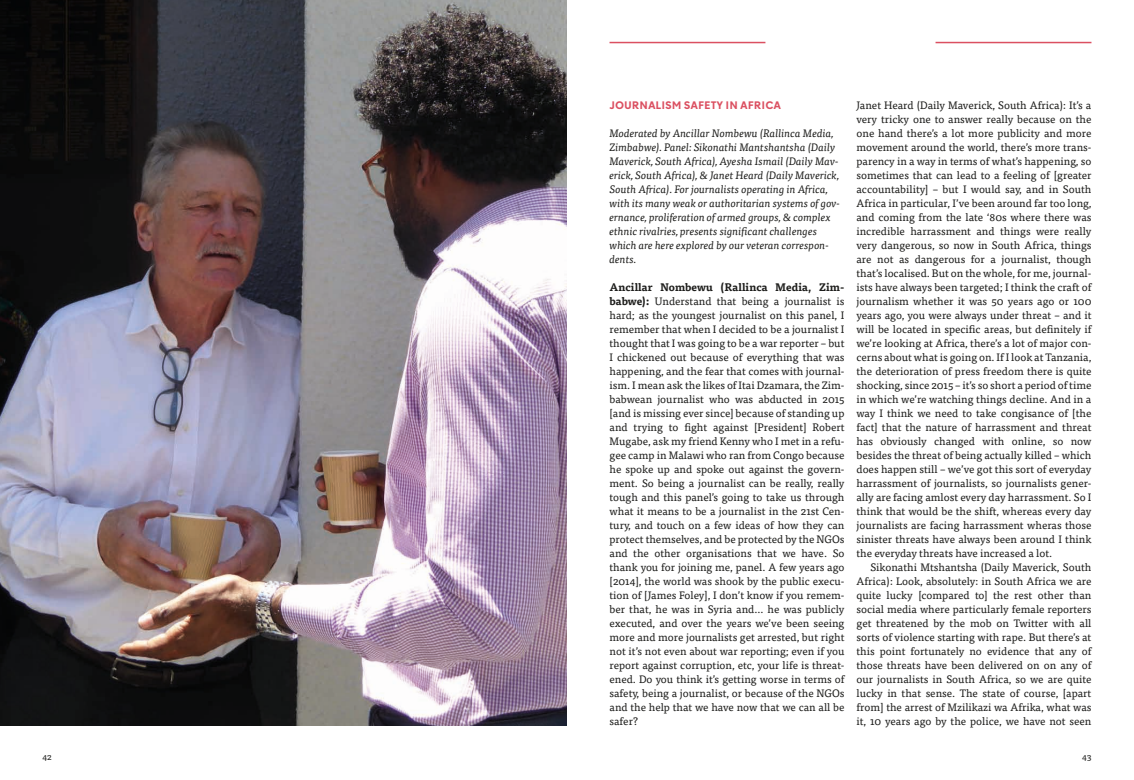
<style>
.page{position:relative;width:1134px;height:780px;background:#fff}
.page>*{position:absolute;margin:0;border:0;box-sizing:border-box;transform-origin:0 0}
.t1{font:10.8px/14px "Tisa Pro";color:#1d1d1b;text-align:justify}
.t2{font:italic 10.8px/14px "Tisa Pro";color:#1d1d1b}
.t3{font:700 10.8px "Channel 4 Chadwick";color:#db5061}
.t4{font:9px "Tisa Pro";color:#1d1d1b}
.s1{font-weight:700}
</style>
<div class="page">
<hr style="left:609px;top:42px;width:156px;height:1px;background:#db5061">
<hr style="left:935px;top:42px;width:156px;height:1px;background:#db5061">
<img style="left:0;top:0;width:567px;height:725px">
<p class="t3" style="left:609px;top:99px;width:173px">JOURNALISM SAFETY IN AFRICA</p>
<p class="t2" style="left:609px;top:125px;width:232px">Moderated by Ancillar Nombewu (Rallinca Media, Zimbabwe). Panel: Sikonathi Mantshantsha (Daily Maverick, South Africa), Ayesha Ismail (Daily Mav&shy;erick, South Africa), &amp; Janet Heard (Daily Maverick, South Africa). For journalists operating in Africa, with its many weak or authoritarian systems of gov&shy;ernance, proliferation of armed groups, &amp; complex ethnic rivalries, presents significant challenges which are here explored by our veteran correspon&shy;dents.</p>
<p class="t1" style="left:609px;top:279px;width:236px"><span class="s1">Ancillar Nombewu (Rallinca Media, Zim&shy;babwe):</span> Understand that being a journalist is hard; as the youngest journalist on this panel, I remember that when I decided to be a journalist I thought that I was going to be a war reporter – but I chickened out because of everything that was happening, and the fear that comes with journal&shy;ism. I mean ask the likes of Itai Dzamara, the Zim&shy;babwean journalist who was abducted in 2015 [and is missing ever since] because of standing up and trying to fight against [President] Robert Mugabe, ask my friend Kenny who I met in a refu&shy;gee camp in Malawi who ran from Congo because he spoke up and spoke out against the govern&shy;ment. So being a journalist can be really, really tough and this panel’s going to take us through what it means to be a journalist in the 21st Cen&shy;tury, and touch on a few ideas of how they can protect themselves, and be protected by the NGOs and the other organisations that we have. So thank you for joining me, panel. A few years ago [2014], the world was shook by the public execu&shy;tion of [James Foley], I don’t know if you remem&shy;ber that, he was in Syria and… he was publicly executed, and over the years we’ve been seeing more and more journalists get arrested, but right not it’s not even about war reporting; even if you report against corruption, etc, your life is threat&shy;ened. Do you think it’s getting worse in terms of safety, being a journalist, or because of the NGOs and the help that we have now that we can all be safer?</p>
<p class="t1" style="left:856px;top:97px;width:236px">Janet Heard (Daily Maverick, South Africa): It’s a very tricky one to answer really because on the one hand there’s a lot more publicity and more movement around the world, there’s more trans&shy;parency in a way in terms of what’s happening, so sometimes that can lead to a feeling of [greater accountability] – but I would say, and in South Africa in particular, I’ve been around far too long, and coming from the late ‘80s where there was incredible harrassment and things were really very dangerous, so now in South Africa, things are not as dangerous for a journalist, though that’s localised. But on the whole, for me, journal&shy;ists have always been targeted; I think the craft of journalism whether it was 50 years ago or 100 years ago, you were always under threat – and it will be located in specific areas, but definitely if we’re looking at Africa, there’s a lot of major con&shy;cerns about what is going on. If I look at Tanzania, the deterioration of press freedom there is quite shocking, since 2015 – it’s so short a period of time in which we’re watching things decline. And in a way I think we need to take congisance of [the fact] that the nature of harrassment and threat has obviously changed with online, so now besides the threat of being actually killed – which does happen still – we’ve got this sort of everyday harrassment of journalists, so journalists gener&shy;ally are facing amlost every day harrassment. So I think that would be the shift, whereas every day journalists are facing harrassment wheras those sinister threats have always been around I think the everyday threats have increased a lot.</p>
<p class="t1" style="left:856px;top:559px;width:236px;text-indent:14px">Sikonathi Mtshantsha (Daily Maverick, South Africa): Look, absolutely: in South Africa we are quite lucky [compared to] the rest other than social media where particularly female reporters get threatened by the mob on Twitter with all sorts of violence starting with rape. But there’s at this point fortunately no evidence that any of those threats have been delivered on on any of our journalists in South Africa, so we are quite lucky in that sense. The state of course, [apart from] the arrest of Mzilikazi wa Afrika, what was it, 10 years ago by the police, we have not seen</p>
<p class="t4" style="left:43px;top:750px;width:11px">42</p>
<p class="t4" style="left:1082px;top:750px;width:11px">43</p>
</div>
